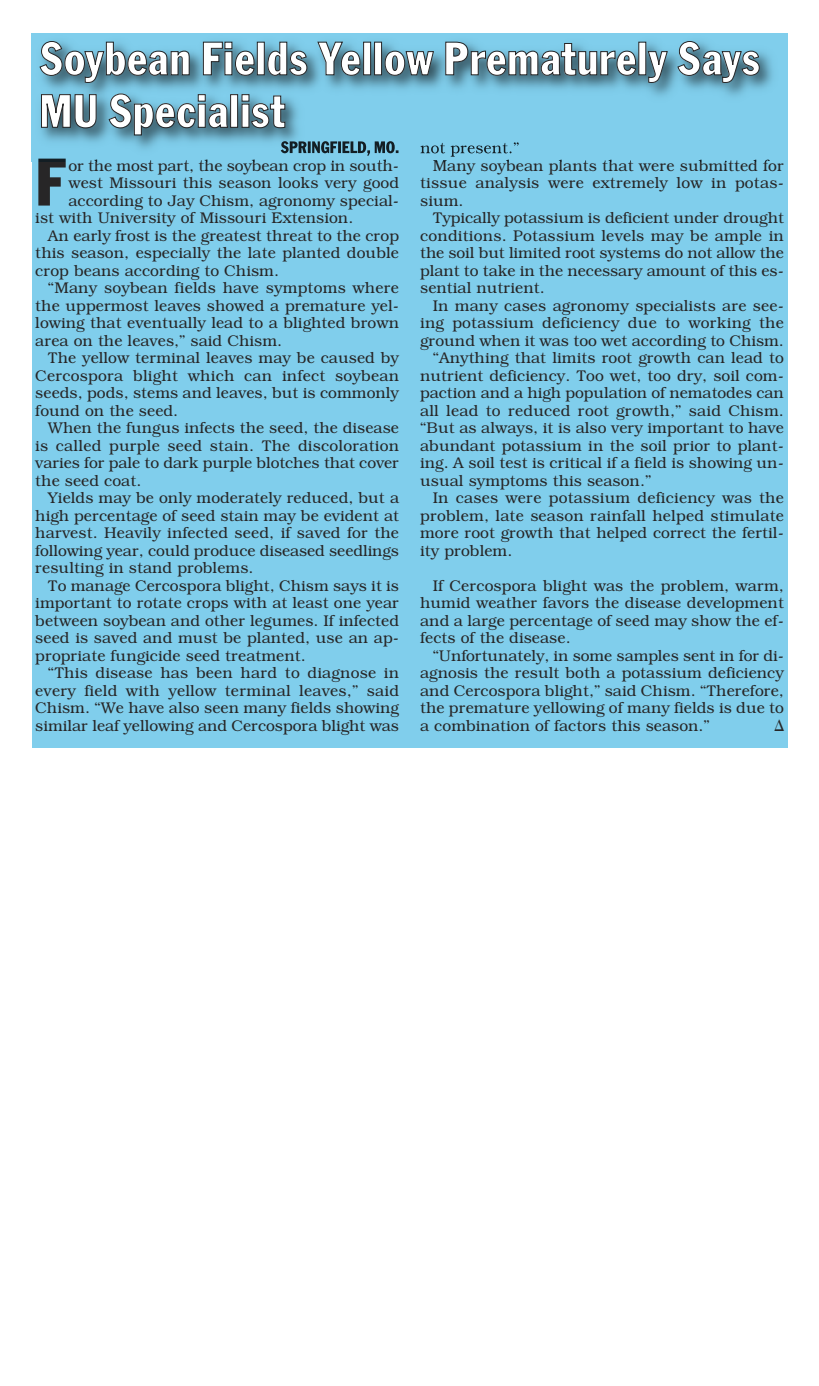
<style>
.page{position:relative;width:819px;height:1386px;background:#fff}
.page>*{position:absolute;margin:0;border:0;box-sizing:border-box;transform-origin:0 0}
.t1{font:condensed 70.52px "Franklin Got T";color:#272627}
.t2{font:condensed 49px/52.5px "Franklin Got T";letter-spacing:.01em;color:#fff}
.t3{font:300 15.75px/17.5px "Bookman";color:#272627;text-align:justify}
</style>
<div class="page">
<div style="left:32px;top:33px;width:756px;height:715px;background:#80ceec"></div>
<img style="left:38px;top:41px;width:735px;height:120px">
<img style="left:281px;top:141px;width:114px;height:15px">
<img style="left:38px;top:159px;width:28px;height:2px">
<img style="left:89px;top:160px;width:86px;height:1px">
<img style="left:420px;top:142px;width:99px;height:15px">
<img style="left:433px;top:160px;width:99px;height:1px">
<h2 class="t2" style="left:39px;top:32px;width:722px">Soybean Fields Yellow Prematurely Says<br>MU Specialist</h2>
<h1 class="t1" style="left:35px;top:140px;width:33px">F</h1>
<p class="t3" style="left:68px;top:156px;width:332px">or the most part, the soybean crop in south-</p>
<p class="t3" style="left:68px;top:174px;width:332px">west Missouri this season looks very good</p>
<p class="t3" style="left:68px;top:191px;width:332px">according to Jay Chism, agronomy special-</p>
<p class="t3" style="left:35px;top:209px;width:320px">ist with University of Missouri Extension.</p>
<p class="t3" style="left:48px;top:226px;width:353px">An early frost is the greatest threat to the crop</p>
<p class="t3" style="left:35px;top:244px;width:365px">this season, especially the late planted double</p>
<p class="t3" style="left:35px;top:261px;width:245px">crop beans according to Chism.</p>
<p class="t3" style="left:48px;top:279px;width:353px">“Many soybean fields have symptoms where</p>
<p class="t3" style="left:35px;top:296px;width:365px">the uppermost leaves showed a premature yel-</p>
<p class="t3" style="left:35px;top:314px;width:365px">lowing that eventually lead to a blighted brown</p>
<p class="t3" style="left:35px;top:331px;width:248px">area on the leaves,” said Chism.</p>
<p class="t3" style="left:48px;top:349px;width:353px">The yellow terminal leaves may be caused by</p>
<p class="t3" style="left:35px;top:366px;width:365px">Cercospora blight which can infect soybean</p>
<p class="t3" style="left:35px;top:384px;width:365px">seeds, pods, stems and leaves, but is commonly</p>
<p class="t3" style="left:35px;top:401px;width:145px">found on the seed.</p>
<p class="t3" style="left:48px;top:419px;width:353px">When the fungus infects the seed, the disease</p>
<p class="t3" style="left:35px;top:436px;width:365px">is called purple seed stain. The discoloration</p>
<p class="t3" style="left:35px;top:454px;width:365px">varies for pale to dark purple blotches that cover</p>
<p class="t3" style="left:35px;top:471px;width:108px">the seed coat.</p>
<p class="t3" style="left:48px;top:489px;width:353px">Yields may be only moderately reduced, but a</p>
<p class="t3" style="left:35px;top:506px;width:365px">high percentage of seed stain may be evident at</p>
<p class="t3" style="left:35px;top:524px;width:365px">harvest. Heavily infected seed, if saved for the</p>
<p class="t3" style="left:35px;top:541px;width:365px">following year, could produce diseased seedlings</p>
<p class="t3" style="left:35px;top:559px;width:220px">resulting in stand problems.</p>
<p class="t3" style="left:48px;top:576px;width:353px">To manage Cercospora blight, Chism says it is</p>
<p class="t3" style="left:35px;top:594px;width:365px">important to rotate crops with at least one year</p>
<p class="t3" style="left:35px;top:611px;width:365px">between soybean and other legumes. If infected</p>
<p class="t3" style="left:35px;top:629px;width:365px">seed is saved and must be planted, use an ap-</p>
<p class="t3" style="left:35px;top:646px;width:272px">propriate fungicide seed treatment.</p>
<p class="t3" style="left:48px;top:664px;width:353px">“This disease has been hard to diagnose in</p>
<p class="t3" style="left:35px;top:681px;width:365px">every field with yellow terminal leaves,” said</p>
<p class="t3" style="left:35px;top:699px;width:365px">Chism. “We have also seen many fields showing</p>
<p class="t3" style="left:35px;top:716px;width:365px">similar leaf yellowing and Cercospora blight was</p>
<p class="t3" style="left:420px;top:157px;width:365px;text-indent:13px">Many soybean plants that were submitted for tissue analysis were extremely low in potas&shy;sium.</p>
<p class="t3" style="left:420px;top:209px;width:365px;text-indent:13px">Typically potassium is deficient under drought conditions. Potassium levels may be ample in the soil but limited root systems do not allow the plant to take in the necessary amount of this es&shy;sential nutrient.</p>
<p class="t3" style="left:433px;top:297px;width:353px">In many cases agronomy specialists are see-</p>
<p class="t3" style="left:420px;top:314px;width:365px">ing potassium deficiency due to working the</p>
<p class="t3" style="left:420px;top:332px;width:365px">ground when it was too wet according to Chism.</p>
<p class="t3" style="left:433px;top:349px;width:353px">“Anything that limits root growth can lead to</p>
<p class="t3" style="left:420px;top:367px;width:365px">nutrient deficiency. Too wet, too dry, soil com-</p>
<p class="t3" style="left:420px;top:384px;width:365px">paction and a high population of nematodes can</p>
<p class="t3" style="left:420px;top:402px;width:365px">all lead to reduced root growth,” said Chism.</p>
<p class="t3" style="left:420px;top:419px;width:365px">“But as always, it is also very important to have</p>
<p class="t3" style="left:420px;top:437px;width:365px">abundant potassium in the soil prior to plant-</p>
<p class="t3" style="left:420px;top:454px;width:365px">ing. A soil test is critical if a field is showing un-</p>
<p class="t3" style="left:420px;top:472px;width:233px">usual symptoms this season.”</p>
<p class="t3" style="left:433px;top:489px;width:353px">In cases were potassium deficiency was the</p>
<p class="t3" style="left:420px;top:507px;width:365px">problem, late season rainfall helped stimulate</p>
<p class="t3" style="left:420px;top:524px;width:365px">more root growth that helped correct the fertil-</p>
<p class="t3" style="left:420px;top:542px;width:94px">ity problem.</p>
<p class="t3" style="left:420px;top:577px;width:365px;text-indent:13px">If Cercospora blight was the problem, warm, humid weather favors the disease development and a large percentage of seed may show the ef&shy;fects of the disease.</p>
<p class="t3" style="left:420px;top:647px;width:365px;text-indent:13px">“Unfortunately, in some samples sent in for di&shy;agnosis the result both a potassium deficiency and Cercospora blight,” said Chism. “Therefore, the premature yellowing of many fields is due to a combination of factors this season.”</p>
<p class="t3" style="left:774px;top:717px;width:11px">∆</p>
</div>
